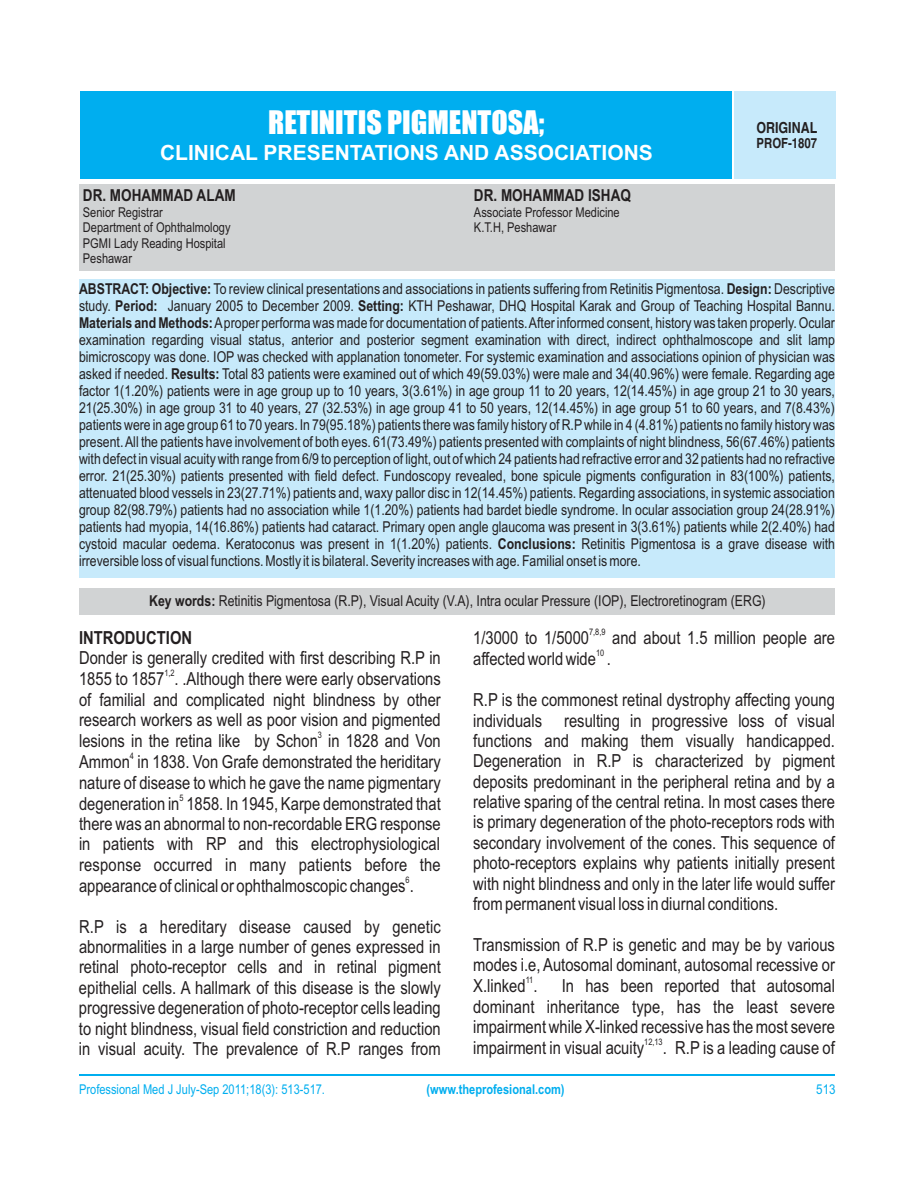
<style>
.page{position:relative;width:918px;height:1188px;background:#fff}
.page>*{position:absolute;margin:0;border:0;box-sizing:border-box;transform-origin:0 0}
.t1{font:30px "Impact";color:#fff}
.t2{font:700 21px "Arial";color:#fff}
.t3{font:18px/20.4px "Arial Narrow";color:#231f20}
.t4{font:700 18px "Arial Narrow";color:#231f20}
.t5{font:700 16.5px "Arial Narrow";color:#231f20}
.t6{font:15.15px "Switzerland";color:#231f20;scale:.82 1}
.t7{font:15px/17.1px "Arial Narrow";color:#231f20;text-align:justify}
.t8{font:13.95px "Switzerland";color:#231f20;scale:.81 1}
.t9{font:13.5px/15.3px "Arial Narrow";color:#231f20}
.t10{font:13.5px "Arial Narrow";color:#00aeef}
.t11{font:700 13.5px "Arial Narrow";color:#00aeef}
.t12{font:13.5px "Arial Narrow";color:#00aeef;scale:1.04 1}
.t13{font:9px "Arial Narrow";color:#231f20}
.s1{font-weight:700}
</style>
<div class="page">
<div style="left:79px;top:185px;width:756px;height:86px;background:#d1d3d4"></div>
<div style="left:79px;top:588px;width:756px;height:27px;background:#d1d3d4"></div>
<div style="left:80px;top:91px;width:755px;height:88px;background:#c7eafb"></div>
<div style="left:79px;top:280px;width:756px;height:298px;background:#c7eafb"></div>
<div style="left:80px;top:91px;width:652px;height:88px;background:#00aeef"></div>
<hr style="left:79px;top:1074px;width:756px;height:2px;background:#00aeef">
<hr style="left:732px;top:91px;width:2px;height:88px;background:#fff">
<h1 class="t1" style="left:268px;top:111px;width:278px">RETINITIS PIGMENTOSA;</h1>
<h2 class="t2" style="left:160px;top:144px;width:494px">CLINICAL PRESENTATIONS AND ASSOCIATIONS</h2>
<p class="t5" style="left:83px;top:189px;width:154px">DR. MOHAMMAD ALAM</p>
<p class="t5" style="left:474px;top:189px;width:159px">DR. MOHAMMAD ISHAQ</p>
<p class="t9" style="left:83px;top:206px;width:81px">Senior Registrar</p>
<p class="t9" style="left:474px;top:206px;width:147px">Associate Professor Medicine</p>
<p class="t9" style="left:83px;top:221px;width:149px">Department of Ophthalmology</p>
<p class="t9" style="left:474px;top:221px;width:84px">K.T.H, Peshawar</p>
<p class="t9" style="left:83px;top:236px;width:144px">PGMI Lady Reading Hospital<br>Peshawar</p>
<p class="t6" style="left:756px;top:119px;width:76px">ORIGINAL</p>
<p class="t8" style="left:757px;top:134px;width:76px">PROF-1807</p>
<p class="t7" style="left:79px;top:281px;width:758px"><span class="s1">ABSTRACT: Objective:</span> To review clinical presentations and associations in patients suffering from Retinitis Pigmentosa. <span class="s1">Design:</span> Descriptive study. <span class="s1">Period:</span> January 2005 to December 2009. <span class="s1">Setting:</span> KTH Peshawar, DHQ Hospital Karak and Group of Teaching Hospital Bannu.<br><span class="s1">Materials and Methods:</span>Aproper performa was made for documentation of patients. After informed consent, history was taken properly. Ocular examination regarding visual status, anterior and posterior segment examination with direct, indirect ophthalmoscope and slit lamp bimicroscopy was done. IOP was checked with applanation tonometer. For systemic examination and associations opinion of physician was asked if needed. <span class="s1">Results:</span> Total 83 patients were examined out of which 49(59.03%) were male and 34(40.96%) were female. Regarding age factor 1(1.20%) patients were in age group up to 10 years, 3(3.61%) in age group 11 to 20 years, 12(14.45%) in age group 21 to 30 years, 21(25.30%) in age group 31 to 40 years, 27 (32.53%) in age group 41 to 50 years, 12(14.45%) in age group 51 to 60 years, and 7(8.43%) patients were in age group 61 to 70 years. In 79(95.18%) patients there was family history of R.Pwhile in 4 (4.81%) patients no family history was present. All the patients have involvement of both eyes. 61(73.49%) patients presented with complaints of night blindness, 56(67.46%) patients with defect in visual acuity with range from 6/9 to perception of light, out of which 24 patients had refractive error and 32 patients had no refractive error. 21(25.30%) patients presented with field defect. Fundoscopy revealed, bone spicule pigments configuration in 83(100%) patients, attenuated blood vessels in 23(27.71%) patients and, waxy pallor disc in 12(14.45%) patients. Regarding associations, in systemic association group 82(98.79%) patients had no association while 1(1.20%) patients had bardet biedle syndrome. In ocular association group 24(28.91%) patients had myopia, 14(16.86%) patients had cataract. Primary open angle glaucoma was present in 3(3.61%) patients while 2(2.40%) had cystoid macular oedema. Keratoconus was present in 1(1.20%) patients. <span class="s1">Conclusions:</span> Retinitis Pigmentosa is a grave disease with irreversible loss of visual functions. Mostly it is bilateral. Severity increases with age. Familial onset is more.</p>
<p class="t7" style="left:149px;top:593px;width:618px"><span class="s1">Key words:</span> Retinitis Pigmentosa (R.P), Visual Acuity (V.A), Intra ocular Pressure (IOP), Electroretinogram (ERG)</p>
<p class="t13" style="left:589px;top:629px;width:18px">7,8,9</p>
<p class="t4" style="left:79px;top:631px;width:115px">INTRODUCTION</p>
<p class="t3" style="left:473px;top:629px;width:117px">1/3000 to 1/5000</p>
<p class="t3" style="left:612px;top:629px;width:224px">and about 1.5 million people are</p>
<p class="t13" style="left:596px;top:650px;width:10px">10</p>
<p class="t3" style="left:79px;top:649px;width:363px">Donder is generally credited with first describing R.P in</p>
<p class="t3" style="left:473px;top:651px;width:139px">affected world wide .</p>
<p class="t13" style="left:164px;top:670px;width:12px">1,2</p>
<p class="t3" style="left:79px;top:670px;width:363px">1855 to 1857 . .Although there were early observations of familial and complicated night blindness by other</p>
<p class="t3" style="left:473px;top:691px;width:363px">R.P is the commonest retinal dystrophy affecting young</p>
<p class="t3" style="left:79px;top:711px;width:363px">research workers as well as poor vision and pigmented</p>
<p class="t3" style="left:473px;top:712px;width:363px">individuals resulting in progressive loss of visual</p>
<p class="t13" style="left:318px;top:732px;width:6px">3</p>
<p class="t3" style="left:79px;top:732px;width:363px">lesions in the retina like by Schon in 1828 and Von</p>
<p class="t3" style="left:473px;top:732px;width:363px">functions and making them visually handicapped.</p>
<p class="t13" style="left:130px;top:753px;width:6px">4</p>
<p class="t3" style="left:79px;top:753px;width:363px">Ammon in 1838. Von Grafe demonstrated the heriditary</p>
<p class="t3" style="left:473px;top:752px;width:363px">Degeneration in R.P is characterized by pigment</p>
<p class="t3" style="left:79px;top:774px;width:363px">nature of disease to which he gave the name pigmentary</p>
<p class="t3" style="left:473px;top:773px;width:363px">deposits predominant in the peripheral retina and by a</p>
<p class="t13" style="left:179px;top:794px;width:6px">5</p>
<p class="t3" style="left:79px;top:795px;width:363px">degeneration in 1858. In 1945, Karpe demonstrated that</p>
<p class="t3" style="left:473px;top:793px;width:363px">relative sparing of the central retina. In most cases there</p>
<p class="t3" style="left:79px;top:815px;width:363px">there was an abnormal to non-recordable ERG response</p>
<p class="t3" style="left:473px;top:814px;width:363px">is primary degeneration of the photo-receptors rods with</p>
<p class="t3" style="left:79px;top:836px;width:362px">in patients with RP and this electrophysiological</p>
<p class="t3" style="left:473px;top:834px;width:363px">secondary involvement of the cones. This sequence of</p>
<p class="t3" style="left:79px;top:856px;width:363px">response occurred in many patients before the</p>
<p class="t3" style="left:473px;top:854px;width:363px">photo-receptors explains why patients initially present</p>
<p class="t13" style="left:406px;top:876px;width:6px">6</p>
<p class="t3" style="left:79px;top:877px;width:336px">appearance of clinical or ophthalmoscopic changes .</p>
<p class="t3" style="left:473px;top:875px;width:363px">with night blindness and only in the later life would suffer from permanent visual loss in diurnal conditions.</p>
<p class="t3" style="left:79px;top:918px;width:363px">R.P is a hereditary disease caused by genetic abnormalities in a large number of genes expressed in</p>
<p class="t3" style="left:473px;top:936px;width:363px">Transmission of R.P is genetic and may be by various</p>
<p class="t3" style="left:79px;top:959px;width:225px">retinal photo-receptor cells and</p>
<p class="t3" style="left:473px;top:956px;width:363px">modes i.e, Autosomal dominant, autosomal recessive or</p>
<p class="t3" style="left:314px;top:959px;width:128px">in retinal pigment</p>
<p class="t13" style="left:526px;top:977px;width:9px">11</p>
<p class="t3" style="left:79px;top:979px;width:363px">epithelial cells. A hallmark of this disease is the slowly</p>
<p class="t3" style="left:473px;top:977px;width:66px">X.linked .</p>
<p class="t3" style="left:562px;top:977px;width:275px">In has been reported that autosomal</p>
<p class="t3" style="left:79px;top:999px;width:363px">progressive degeneration of photo-receptor cells leading</p>
<p class="t3" style="left:473px;top:998px;width:363px">dominant inheritance type, has the least severe</p>
<p class="t3" style="left:79px;top:1020px;width:363px">to night blindness, visual field constriction and reduction</p>
<p class="t3" style="left:473px;top:1018px;width:363px">impairment while X-linked recessive has the most severe</p>
<p class="t13" style="left:644px;top:1039px;width:20px">12,13</p>
<p class="t3" style="left:79px;top:1040px;width:363px">in visual acuity. The prevalence of R.P ranges from</p>
<p class="t3" style="left:473px;top:1039px;width:363px">impairment in visual acuity . R.P is a leading cause of</p>
<p class="t10" style="left:79px;top:1084px;width:247px">Professional Med J July-Sep 2011;18(3): 513-517.</p>
<p class="t11" style="left:427px;top:1084px;width:140px">(www.theprofesional.com)</p>
<p class="t12" style="left:816px;top:1084px;width:20px">513</p>
</div>
